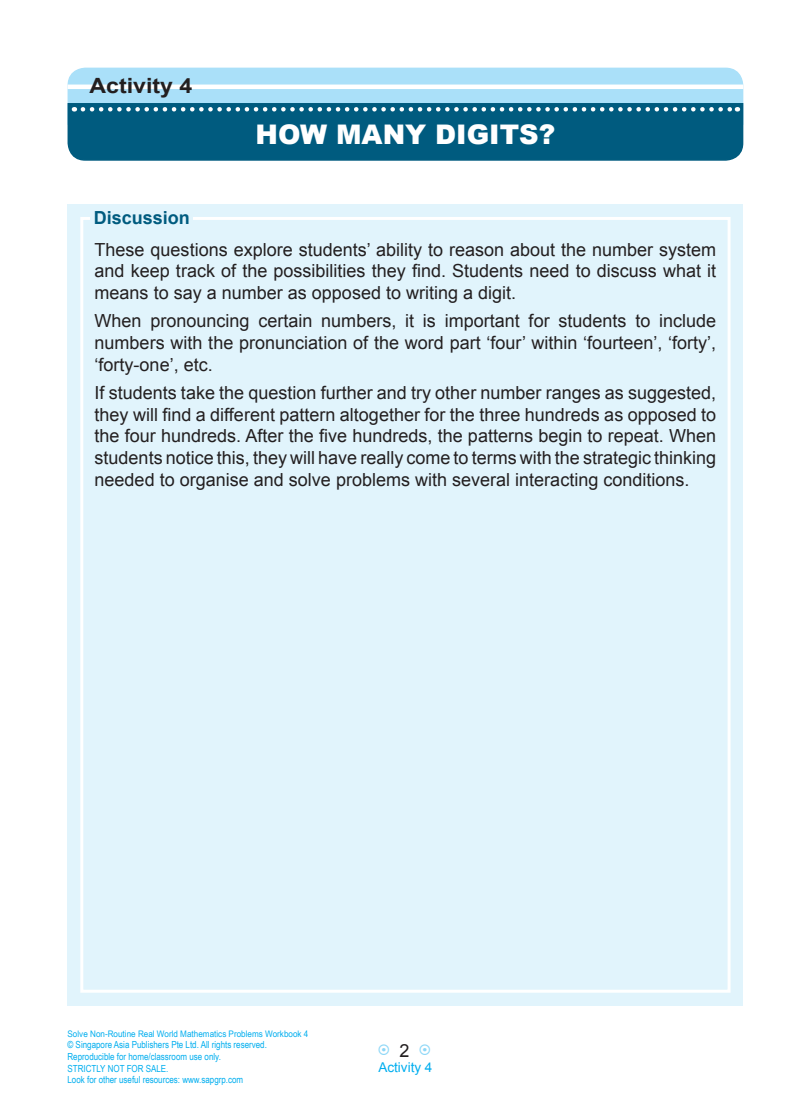
<style>
.page{position:relative;width:811px;height:1108px;background:#fff}
.page>*{position:absolute;margin:0;border:0;box-sizing:border-box;transform-origin:0 0}
.Da_biao_ti{font:900 27px "Arial";color:#fff}
.t1{font:700 21px "Arial";color:#231f20;scale:1.1 1}
.Text{font:18px/21.6px "Arial";color:#231f20;text-align:justify}
.t2{font:700 18px "Arial";color:#005b7f}
.t3{font:13.5px "Arial";color:#00aeef}
.t4{font:9.75px/11.7px "Arial Narrow";color:#00aeef}
.t5{font:9px "Arial Narrow";color:#00aeef;scale:1.1 1}
</style>
<div class="page">
<div style="left:67px;top:67px;width:676px;height:34px;background:#aae0f9"></div>
<div style="left:67px;top:101px;width:676px;height:60px;background:#005b7f"></div>
<svg style="left:83px;top:107px;width:654px;height:4px"></svg>
<div style="left:67px;top:84px;width:675px;height:5px;background:#fff"></div>
<div style="left:67px;top:204px;width:675px;height:801px;background:#e1f4fc"></div>
<div style="left:80px;top:217px;width:650px;height:775px;border:3px solid #fff"></div>
<div style="left:91px;top:211px;width:102px;height:13px;background:#e1f4fc"></div>
<p class="t1" style="left:90px;top:72px;width:95px">Activity 4</p>
<p class="t2" style="left:94px;top:206px;width:98px">Discussion</p>
<p class="Da_biao_ti" style="left:255px;top:117px;width:301px">HOW MANY DIGITS?</p>
<p class="Text" style="left:94px;top:239px;width:622px">These questions explore students’ ability to reason about the number system and keep track of the possibilities they find. Students need to discuss what it means to say a number as opposed to writing a digit.</p>
<p class="Text" style="left:94px;top:310px;width:622px">When pronouncing certain numbers, it is important for students to include numbers with the pronunciation of the word part ‘four’ within ‘fourteen’, ‘forty’, ‘forty-one’, etc.</p>
<p class="Text" style="left:94px;top:382px;width:622px">If students take the question further and try other number ranges as suggested, they will find a different pattern altogether for the three hundreds as opposed to the four hundreds. After the five hundreds, the patterns begin to repeat. When students notice this, they will have really come to terms with the strategic thinking needed to organise and solve problems with several interacting conditions.</p>
<p class="t5" style="left:67px;top:1026px;width:220px">Solve Non-Routine Real World Mathematics Problems Workbook 4</p>
<p class="t4" style="left:67px;top:1038px;width:201px">© Singapore Asia Publishers Pte Ltd. All rights reserved.<br>Reproducible for home/classroom use only.<br>STRICTLY NOT FOR SALE.<br>Look for other useful resources: www.sapgrp.com</p>
<p class="Text" style="left:399px;top:1039px;width:12px">2</p>
<p class="t3" style="left:378px;top:1057px;width:56px">Activity 4</p>
</div>
